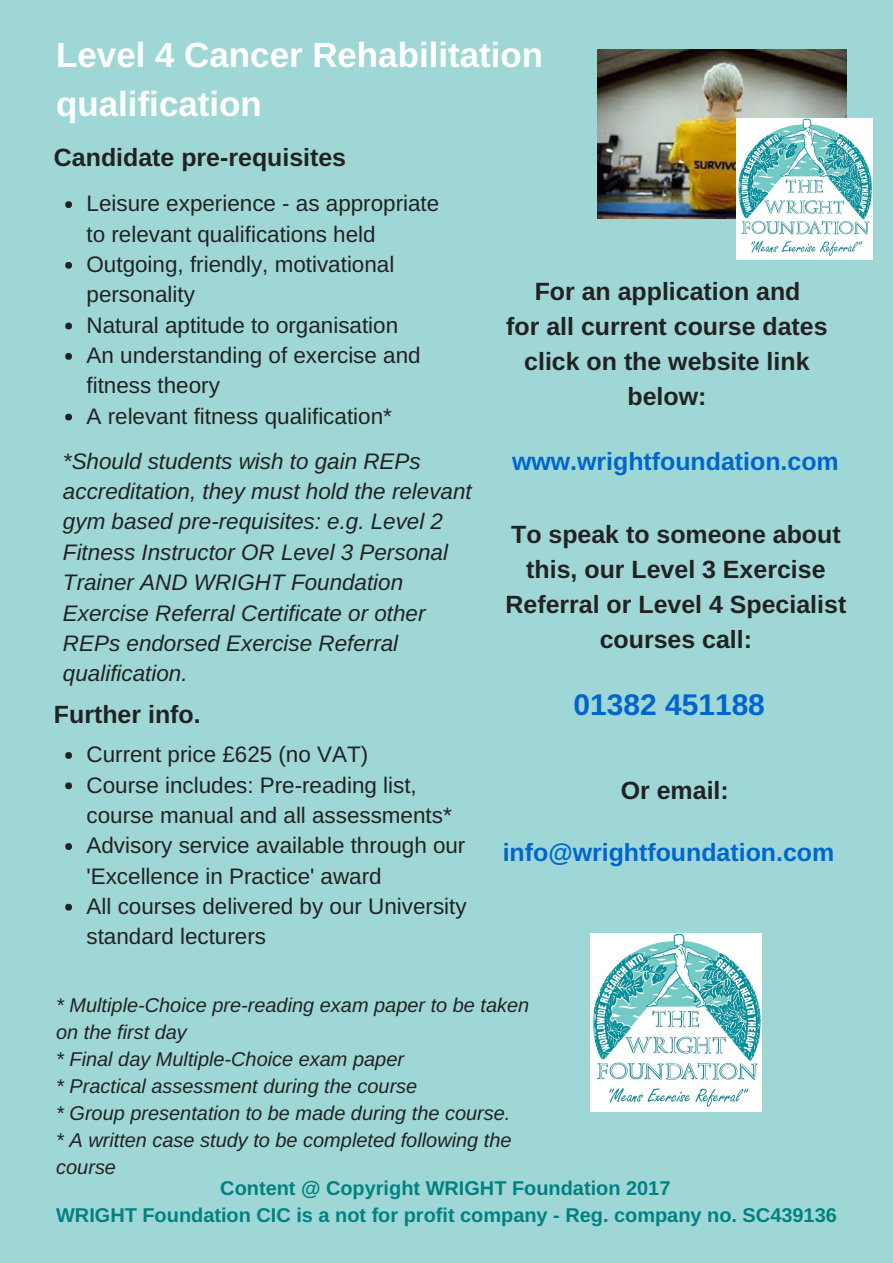
<style>
.page{position:relative;width:893px;height:1263px;background:#fff}
.page>*{position:absolute;margin:0;border:0;box-sizing:border-box;transform-origin:0 0}
.t1{font:700 34.95px/48.3px "Arimo";color:#fff}
.t2{font:700 29.85px "Arimo";color:#06c}
.t3{font:700 24.9px/34.8px "Arimo";color:#222;text-align:center}
.t4{font:700 24.9px "Arimo";color:#06c}
.t5{font:22.5px/30.3px "Arimo";color:#222}
.t6{font:italic 22.5px/30.3px "Arimo";color:#222}
.t7{font:italic 19.95px/27px "Arimo";color:#222}
.t8{font:700 19.95px/27px "Arimo";color:#018181;text-align:center}
</style>
<div class="page">
<div style="left:0;top:0;width:892px;height:1262px;background:#9fd7d7"></div>
<img style="left:590px;top:933px;width:171px;height:179px">
<div style="left:65px;top:201px;width:7px;height:7px;background:#222;border-radius:50%"></div>
<div style="left:65px;top:262px;width:7px;height:7px;background:#222;border-radius:50%"></div>
<div style="left:65px;top:323px;width:7px;height:6px;background:#222;border-radius:50%"></div>
<div style="left:65px;top:353px;width:7px;height:7px;background:#222;border-radius:50%"></div>
<div style="left:65px;top:414px;width:7px;height:6px;background:#222;border-radius:50%"></div>
<div style="left:65px;top:752px;width:7px;height:7px;background:#222;border-radius:50%"></div>
<div style="left:65px;top:782px;width:7px;height:7px;background:#222;border-radius:50%"></div>
<div style="left:65px;top:843px;width:7px;height:7px;background:#222;border-radius:50%"></div>
<div style="left:65px;top:904px;width:7px;height:6px;background:#222;border-radius:50%"></div>
<img style="left:597px;top:49px;width:249px;height:169px">
<img style="left:736px;top:118px;width:136px;height:142px">
<h1 class="t1" style="left:56px;top:31px;width:488px">Level 4 Cancer Rehabilitation qualification</h1>
<p class="t3" style="left:54px;top:140px;width:294px">Candidate pre-requisites</p>
<p class="t5" style="left:86px;top:188px;width:354px">Leisure experience - as appropriate to relevant qualifications held<br>Outgoing, friendly, motivational personality<br>Natural aptitude to organisation<br>An understanding of exercise and fitness theory<br>A relevant fitness qualification*</p>
<p class="t6" style="left:63px;top:446px;width:410px">*Should students wish to gain REPs accreditation, they must hold the relevant gym based pre-requisites: e.g. Level 2<br>Fitness Instructor OR Level 3 Personal Trainer AND WRIGHT Foundation Exercise Referral Certificate or other REPs endorsed Exercise Referral qualification.</p>
<p class="t3" style="left:54px;top:697px;width:148px">Further info.</p>
<p class="t5" style="left:86px;top:739px;width:381px">Current price £625 (no VAT)<br>Course includes: Pre-reading list, course manual and all assessments* Advisory service available through our 'Excellence in Practice' award<br>All courses delivered by our University standard lecturers</p>
<p class="t3" style="left:506px;top:274px;width:323px">For an application and<br>for all current course dates click on the website link below:</p>
<p class="t4" style="left:512px;top:447px;width:328px">www.wrightfoundation.com</p>
<p class="t3" style="left:505px;top:517px;width:342px">To speak to someone about this, our Level 3 Exercise<br>Referral or Level 4 Specialist courses call:</p>
<h2 class="t2" style="left:573px;top:688px;width:193px">01382 451188</h2>
<p class="t3" style="left:620px;top:773px;width:109px">Or email:</p>
<p class="t4" style="left:502px;top:838px;width:333px">info@wrightfoundation.com</p>
<p class="t7" style="left:56px;top:991px;width:474px">* Multiple-Choice pre-reading exam paper to be taken on the first day<br>* Final day Multiple-Choice exam paper<br>* Practical assessment during the course<br>* Group presentation to be made during the course.<br>* A written case study to be completed following the course</p>
<p class="t8" style="left:56px;top:1174px;width:782px">Content @ Copyright WRIGHT Foundation 2017<br>WRIGHT Foundation CIC is a not for profit company - Reg. company no. SC439136</p>
</div>
